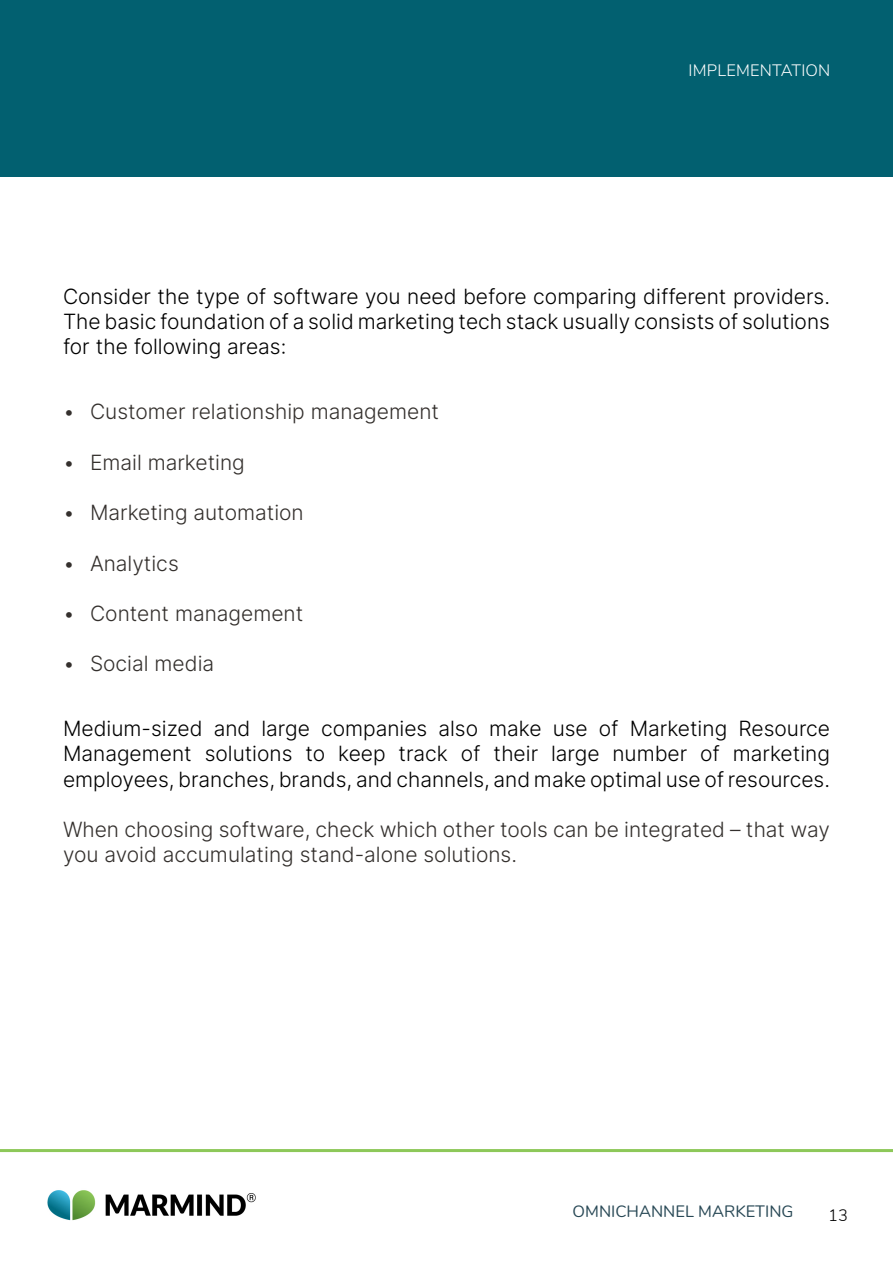
<style>
.page{position:relative;width:893px;height:1263px;background:#fff}
.page>*{position:absolute;margin:0;border:0;box-sizing:border-box;transform-origin:0 0}
.Fließtext__2{font:300 21px/25.2px "Inter";color:#000;text-align:justify}
.Fliestext{font:300 21px/25.2px "Inter";color:#34302d}
.t1{font:16.5px "Nunito";color:#284855}
.Kopfzeile_Abschnitt{font:300 16.5px "Nunito Sans";letter-spacing:.01em;color:#fff}
.t2{font:300 16.5px "Nunito Sans";color:#000}
</style>
<div class="page">
<hr style="left:0;top:1149px;width:893px;height:3px;background:#8dc859">
<img style="left:47px;top:1190px;width:209px;height:30px">
<div style="left:0;top:0;width:893px;height:177px;background:#026070"></div>
<p class="Kopfzeile_Abschnitt" style="left:689px;top:59px;width:143px">IMPLEMENTATION</p>
<p class="Fließtext__2" style="left:63px;top:283px;width:768px">Consider the type of software you need before comparing different providers.<br>The basic foundation of a solid marketing tech stack usually consists of solutions for the following areas:</p>
<p class="Fliestext" style="left:63px;top:399px;width:378px">• Customer relationship management</p>
<p class="Fliestext" style="left:63px;top:449px;width:183px">• Email marketing</p>
<p class="Fliestext" style="left:63px;top:499px;width:242px">• Marketing automation</p>
<p class="Fliestext" style="left:63px;top:550px;width:117px">• Analytics</p>
<p class="Fliestext" style="left:63px;top:600px;width:242px">• Content management</p>
<p class="Fliestext" style="left:63px;top:651px;width:153px">• Social media</p>
<p class="Fließtext__2" style="left:63px;top:715px;width:768px">Medium-sized and large companies also make use of Marketing Resource Management solutions to keep track of their large number of marketing employees, branches, brands, and channels, and make optimal use of resources.</p>
<p class="Fliestext" style="left:63px;top:816px;width:768px">When choosing software, check which other tools can be integrated – that way you avoid accumulating stand-alone solutions.</p>
<p class="t1" style="left:572px;top:1199px;width:222px">OMNICHANNEL MARKETING</p>
<p class="t2" style="left:828px;top:1203px;width:21px">13</p>
</div>
